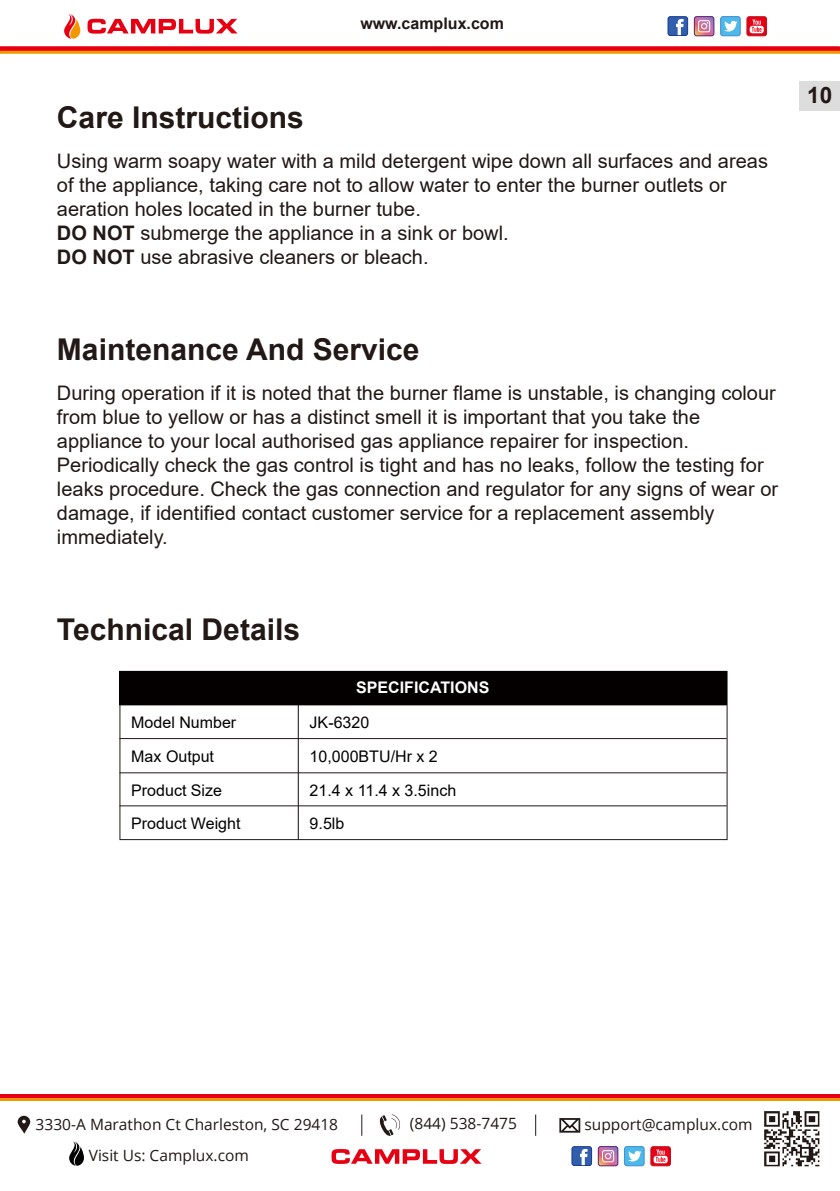
<style>
.page{position:relative;width:840px;height:1191px;background:#fff}
.page>*{position:absolute;margin:0;border:0;box-sizing:border-box;transform-origin:0 0}
.t1{font:700 30px "Arial";color:#221815}
.t2{font:700 22.6px "Arial";color:#231815}
.t3{font:20px/24px "Arial";color:#221815}
.t4{font:16px/33.6px "Arial";color:#040000}
.t5{font:700 16px "Arial";color:#221815}
.t6{font:700 16px "Arial";color:#fff}
.t7{font:15.6px "Open Sans";color:#221815}
.s1{font-weight:700}
</style>
<div class="page">
<div style="left:798px;top:81px;width:41px;height:29px;background:#ddd"></div>
<svg style="left:0;top:47px;width:839px;height:4px;background:#e60810"></svg>
<hr style="left:0;top:51px;width:839px;height:3px;background:#f39700">
<svg style="left:746px;top:17px;width:20px;height:19px"></svg>
<div style="left:746px;top:16px;width:20px;height:20px;border:1px solid #be121b;border-radius:2px"></div>
<svg style="left:749px;top:19px;width:14px;height:14px"></svg>
<div style="left:693px;top:16px;width:20px;height:20px;border:1px solid #542184;border-radius:2px"></div>
<svg style="left:694px;top:17px;width:19px;height:19px"></svg>
<div style="left:720px;top:17px;width:19px;height:19px;background:#4db8ea;border-radius:2px"></div>
<div style="left:720px;top:16px;width:20px;height:20px;border:1px solid #418ecd;border-radius:2px"></div>
<svg style="left:724px;top:21px;width:13px;height:11px"></svg>
<div style="left:667px;top:17px;width:20px;height:19px;background:#325fac;border-radius:2px"></div>
<div style="left:667px;top:16px;width:20px;height:20px;border:1px solid #173994;border-radius:2px"></div>
<svg style="left:675px;top:19px;width:8px;height:16px"></svg>
<svg style="left:64px;top:14px;width:173px;height:25px"></svg>
<div style="left:0;top:1093px;width:839px;height:6px;background:#e60012"></div>
<hr style="left:0;top:1097px;width:839px;height:3px;background:#f39700">
<svg style="left:650px;top:1146px;width:20px;height:19px"></svg>
<div style="left:650px;top:1146px;width:20px;height:20px;border:1px solid #be121b;border-radius:2px"></div>
<svg style="left:653px;top:1149px;width:14px;height:14px"></svg>
<div style="left:597px;top:1146px;width:20px;height:20px;border:1px solid #542184;border-radius:2px"></div>
<svg style="left:598px;top:1146px;width:19px;height:19px"></svg>
<div style="left:624px;top:1146px;width:19px;height:19px;background:#4db8ea;border-radius:2px"></div>
<div style="left:624px;top:1146px;width:20px;height:20px;border:1px solid #418ecd;border-radius:2px"></div>
<svg style="left:628px;top:1150px;width:13px;height:11px"></svg>
<div style="left:571px;top:1146px;width:20px;height:19px;background:#325fac;border-radius:2px"></div>
<div style="left:571px;top:1146px;width:20px;height:19px;border:1px solid #173994;border-radius:2px"></div>
<svg style="left:579px;top:1149px;width:8px;height:16px"></svg>
<svg style="left:331px;top:1149px;width:150px;height:14px"></svg>
<svg style="left:69px;top:1141px;width:15px;height:25px"></svg>
<svg style="left:764px;top:1111px;width:54px;height:55px"></svg>
<svg style="left:535px;top:1114px;width:1px;height:21px"></svg>
<svg style="left:559px;top:1118px;width:21px;height:14px"></svg>
<svg style="left:18px;top:1115px;width:12px;height:18px"></svg>
<svg style="left:379px;top:1114px;width:21px;height:22px"></svg>
<svg style="left:361px;top:1114px;width:1px;height:21px"></svg>
<hr style="left:119px;top:738px;width:607px;height:1px;background:#221815">
<hr style="left:119px;top:772px;width:607px;height:1px;background:#221815">
<hr style="left:119px;top:805px;width:607px;height:1px;background:#221815">
<hr style="left:297px;top:692px;width:2px;height:147px;background:#221815">
<div style="left:119px;top:671px;width:607px;height:34px;background:#040000"></div>
<p class="t5" style="left:360px;top:12px;width:145px">www.camplux.com</p>
<h1 class="t1" style="left:57px;top:96px;width:248px">Care Instructions</h1>
<p class="t3" style="left:57px;top:149px;width:712px">Using warm soapy water with a mild detergent wipe down all surfaces and areas of the appliance, taking care not to allow water to enter the burner outlets or aeration holes located in the burner tube.<br><span class="s1">DO NOT</span> submerge the appliance in a sink or bowl.<br><span class="s1">DO NOT</span> use abrasive cleaners or bleach.</p>
<h1 class="t1" style="left:57px;top:328px;width:364px">Maintenance And Service</h1>
<p class="t3" style="left:57px;top:381px;width:722px">During operation if it is noted that the burner flame is unstable, is changing colour from blue to yellow or has a distinct smell it is important that you take the appliance to your local authorised gas appliance repairer for inspection.<br>Periodically check the gas control is tight and has no leaks, follow the testing for leaks procedure. Check the gas connection and regulator for any signs of wear or damage, if identified contact customer service for a replacement assembly immediately.</p>
<h1 class="t1" style="left:57px;top:608px;width:244px">Technical Details</h1>
<p class="t6" style="left:356px;top:676px;width:135px">SPECIFICATIONS</p>
<p class="t4" style="left:131px;top:706px;width:111px">Model Number<br>Max Output<br>Product Size<br>Product Weight</p>
<p class="t4" style="left:309px;top:706px;width:148px">JK-6320<br>10,000BTU/Hr x 2<br>21.4 x 11.4 x 3.5inch<br>9.5lb</p>
<p class="t2" style="left:806px;top:79px;width:27px">10</p>
<p class="t7" style="left:36px;top:1114px;width:304px">3330-A Marathon Ct Charleston, SC 29418</p>
<p class="t7" style="left:409px;top:1113px;width:108px">(844) 538-7475</p>
<p class="t7" style="left:584px;top:1113px;width:169px">support@camplux.com</p>
<p class="t7" style="left:89px;top:1144px;width:162px">Visit Us: Camplux.com</p>
</div>
